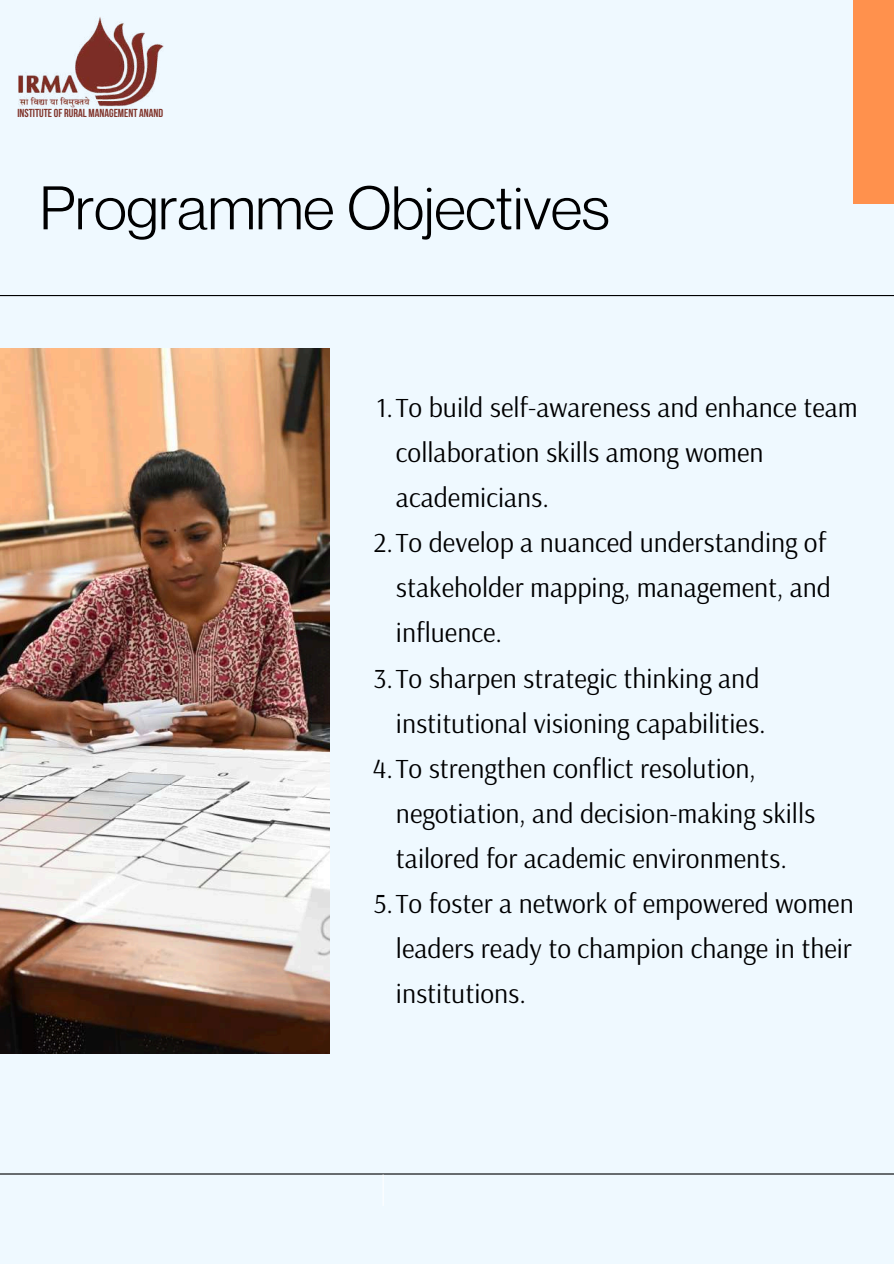
<style>
.page{position:relative;width:894px;height:1264px;background:#fff}
.page>*{position:absolute;margin:0;border:0;box-sizing:border-box;transform-origin:0 0}
.t1{font:60px "Neue Montreal";color:#000}
.t2{font:27.45px "Arsenal";color:#000}
.t3{font:700 11.55px "Bebas Neue";color:#80342b}
</style>
<div class="page">
<div style="left:0;top:0;width:893px;height:1263px;background:#eff9ff"></div>
<hr style="left:0;top:295px;width:893px;height:1px;background:#000">
<hr style="left:0;top:1173px;width:893px;height:1px;background:#000">
<hr style="left:382px;top:1174px;width:1px;height:31px;background:#fff">
<img style="left:0;top:348px;width:329px;height:705px">
<img style="left:18px;top:17px;width:145px;height:90px">
<div style="left:852px;top:0;width:41px;height:204px;background:#ff914d"></div>
<p class="t3" style="left:17px;top:108px;width:147px">INSTITUTEOF RURAL MANAGEMENT ANAND</p>
<h1 class="t1" style="left:40px;top:171px;width:571px">Programme Objectives</h1>
<p class="t2" style="left:376px;top:390px;width:483px">1.To build self-awareness and enhance team</p>
<p class="t2" style="left:396px;top:435px;width:369px">collaboration skills among women</p>
<p class="t2" style="left:396px;top:480px;width:155px">academicians.</p>
<p class="t2" style="left:373px;top:525px;width:454px">2.To develop a nuanced understanding of</p>
<p class="t2" style="left:396px;top:570px;width:436px">stakeholder mapping, management, and</p>
<p class="t2" style="left:396px;top:615px;width:108px">influence.</p>
<p class="t2" style="left:373px;top:660px;width:387px">3.To sharpen strategic thinking and</p>
<p class="t2" style="left:396px;top:705px;width:371px">institutional visioning capabilities.</p>
<p class="t2" style="left:373px;top:750px;width:384px">4.To strengthen conflict resolution,</p>
<p class="t2" style="left:396px;top:795px;width:421px">negotiation, and decision-making skills</p>
<p class="t2" style="left:396px;top:840px;width:392px">tailored for academic environments.</p>
<p class="t2" style="left:373px;top:885px;width:481px">5.To foster a network of empowered women</p>
<p class="t2" style="left:396px;top:930px;width:457px">leaders ready to champion change in their</p>
<p class="t2" style="left:396px;top:975px;width:132px">institutions.</p>
</div>
